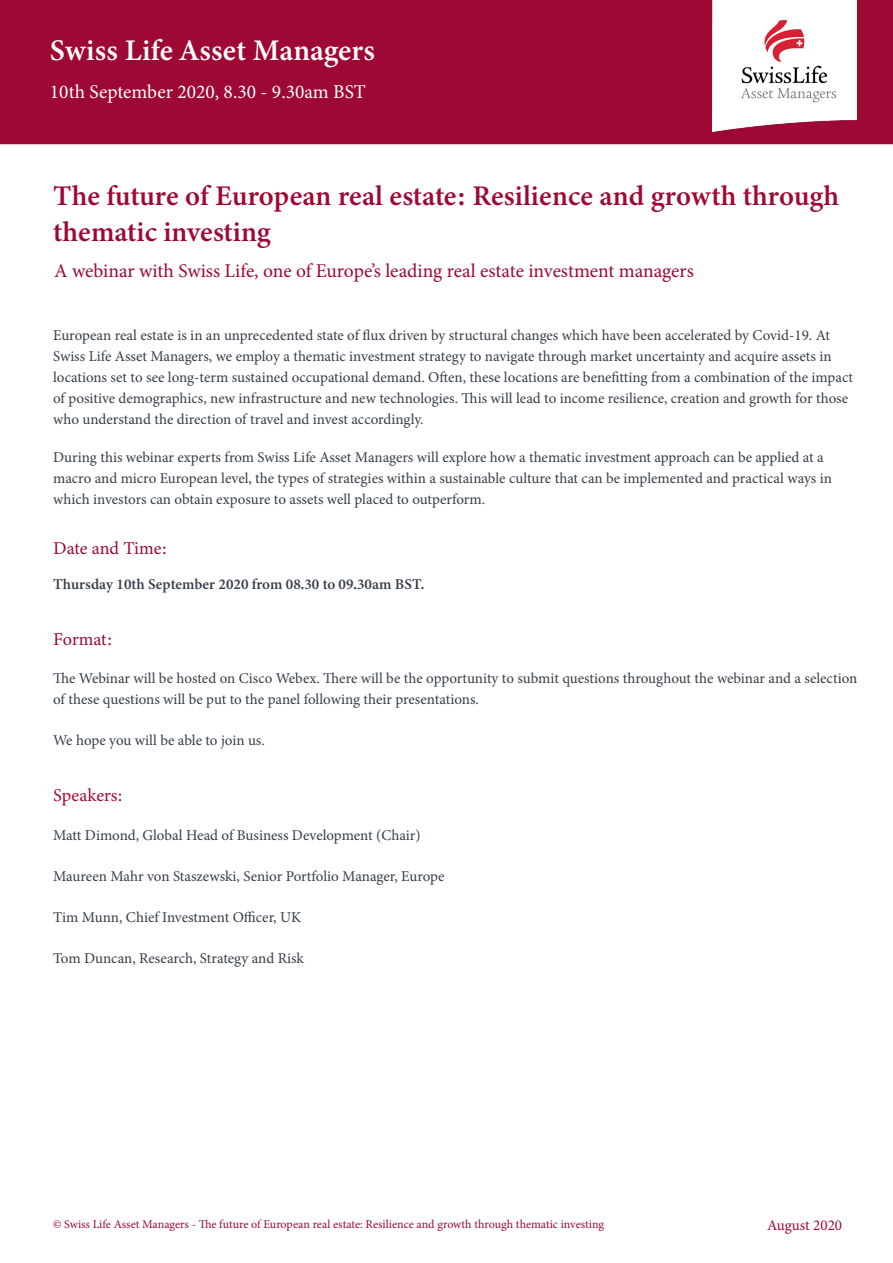
<style>
.page{position:relative;width:893px;height:1263px;background:#fff}
.page>*{position:absolute;margin:0;border:0;box-sizing:border-box;transform-origin:0 0}
.t1{font:30px "Minion Variable Concept";letter-spacing:.015em;color:#fff}
.t2{font:28.5px/36px "Minion Variable Concept";letter-spacing:.015em;color:#9e0834}
.t3{font:19.5px "Minion Pro";letter-spacing:-.005em;color:#9e0834}
.t4{font:19.5px "Minion Pro";color:#fff}
.t5{font:18px "Minion Variable Concept";color:#9e0834}
.t6{font:15px/21px "Minion Pro";color:#343e48}
.t7{font:15px "Minion Variable Concept";letter-spacing:.015em;color:#343e48}
.t8{font:15px "Minion Pro";color:#9e0834}
.t9{font:12px "Minion Pro";color:#9e0834}
</style>
<div class="page">
<div style="left:0;top:0;width:893px;height:144px;background:#9e0834"></div>
<img style="left:712px;top:0;width:145px;height:132px">
<h1 class="t1" style="left:50px;top:30px;width:326px">Swiss Life Asset Managers</h1>
<h3 class="t4" style="left:50px;top:79px;width:317px">10th September 2020, 8.30 - 9.30am BST</h3>
<h2 class="t2" style="left:53px;top:178px;width:787px">The future of European real estate: Resilience and growth through thematic investing</h2>
<h3 class="t3" style="left:54px;top:258px;width:641px">A webinar with Swiss Life, one of Europe’s leading real estate investment managers</h3>
<p class="t6" style="left:53px;top:325px;width:801px">European real estate is in an unprecedented state of flux driven by structural changes which have been accelerated by Covid-19. At Swiss Life Asset Managers, we employ a thematic investment strategy to navigate through market uncertainty and acquire assets in locations set to see long-term sustained occupational demand. Often, these locations are benefitting from a combination of the impact of positive demographics, new infrastructure and new technologies. This will lead to income resilience, creation and growth for those who understand the direction of travel and invest accordingly.</p>
<p class="t6" style="left:53px;top:447px;width:780px">During this webinar experts from Swiss Life Asset Managers will explore how a thematic investment approach can be applied at a macro and micro European level, the types of strategies within a sustainable culture that can be implemented and practical ways in which investors can obtain exposure to assets well placed to outperform.</p>
<p class="t5" style="left:53px;top:536px;width:116px">Date and Time:</p>
<p class="t7" style="left:53px;top:574px;width:372px">Thursday 10th September 2020 from 08.30 to 09.30am BST.</p>
<p class="t5" style="left:53px;top:627px;width:61px">Format:</p>
<p class="t6" style="left:53px;top:668px;width:806px">The Webinar will be hosted on Cisco Webex. There will be the opportunity to submit questions throughout the webinar and a selection of these questions will be put to the panel following their presentations.</p>
<p class="t6" style="left:53px;top:730px;width:213px">We hope you will be able to join us.</p>
<p class="t5" style="left:53px;top:783px;width:71px">Speakers:</p>
<p class="t6" style="left:53px;top:825px;width:369px">Matt Dimond, Global Head of Business Development (Chair)</p>
<p class="t6" style="left:53px;top:866px;width:393px">Maureen Mahr von Staszewski, Senior Portfolio Manager, Europe</p>
<p class="t6" style="left:53px;top:907px;width:250px">Tim Munn, Chief Investment Officer, UK</p>
<p class="t6" style="left:53px;top:948px;width:252px">Tom Duncan, Research, Strategy and Risk</p>
<p class="t9" style="left:53px;top:1216px;width:552px">© Swiss Life Asset Managers - The future of European real estate: Resilience and growth through thematic investing</p>
<p class="t8" style="left:767px;top:1215px;width:76px">August 2020</p>
</div>
